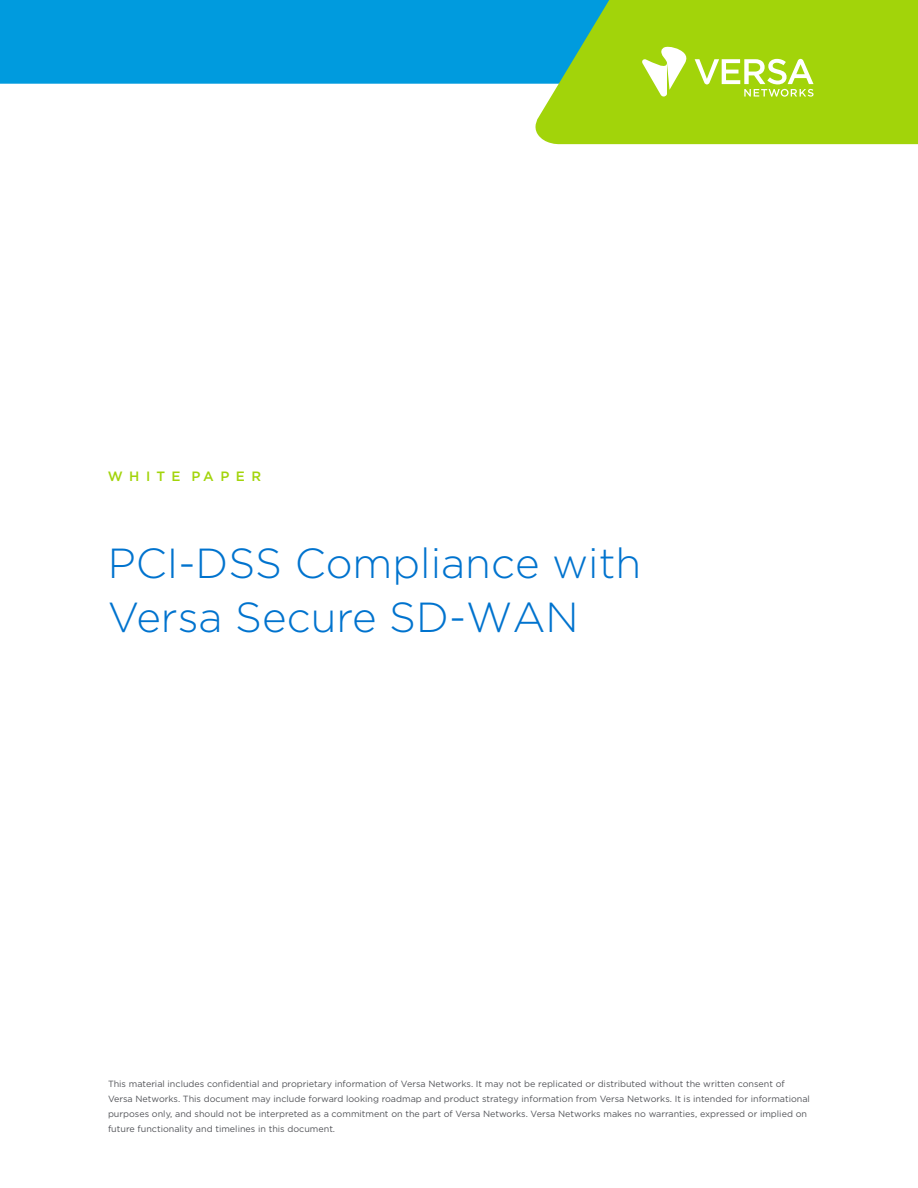
<style>
.page{position:relative;width:918px;height:1188px;background:#fff}
.page>*{position:absolute;margin:0;border:0;box-sizing:border-box;transform-origin:0 0}
.t1{font:300 42px/54px "Gotham";color:#0073ce}
.t2{font:500 13.5px "Gotham";letter-spacing:.475em;color:#a2d40a}
.t3{font:9px/15px "Gotham";color:#54555a}
</style>
<div class="page">
<div style="left:0;top:0;width:533px;height:84px;background:#009bde"></div>
<svg style="left:533px;top:0;width:385px;height:145px;background:#95cf21"></svg>
<svg style="left:695px;top:59px;width:119px;height:38px"></svg>
<svg style="left:641px;top:46px;width:46px;height:51px"></svg>
<h2 class="t2" style="left:108px;top:469px;width:155px">WHITE PAPER</h2>
<h1 class="t1" style="left:108px;top:536px;width:535px">PCI-DSS Compliance with<br>Versa Secure SD-WAN</h1>
<p class="t3" style="left:108px;top:1077px;width:704px">This material includes confidential and proprietary information of Versa Networks. It may not be replicated or distributed without the written consent of Versa Networks. This document may include forward looking roadmap and product strategy information from Versa Networks. It is intended for informational purposes only, and should not be interpreted as a commitment on the part of Versa Networks. Versa Networks makes no warranties, expressed or implied on future functionality and timelines in this document.</p>
</div>
